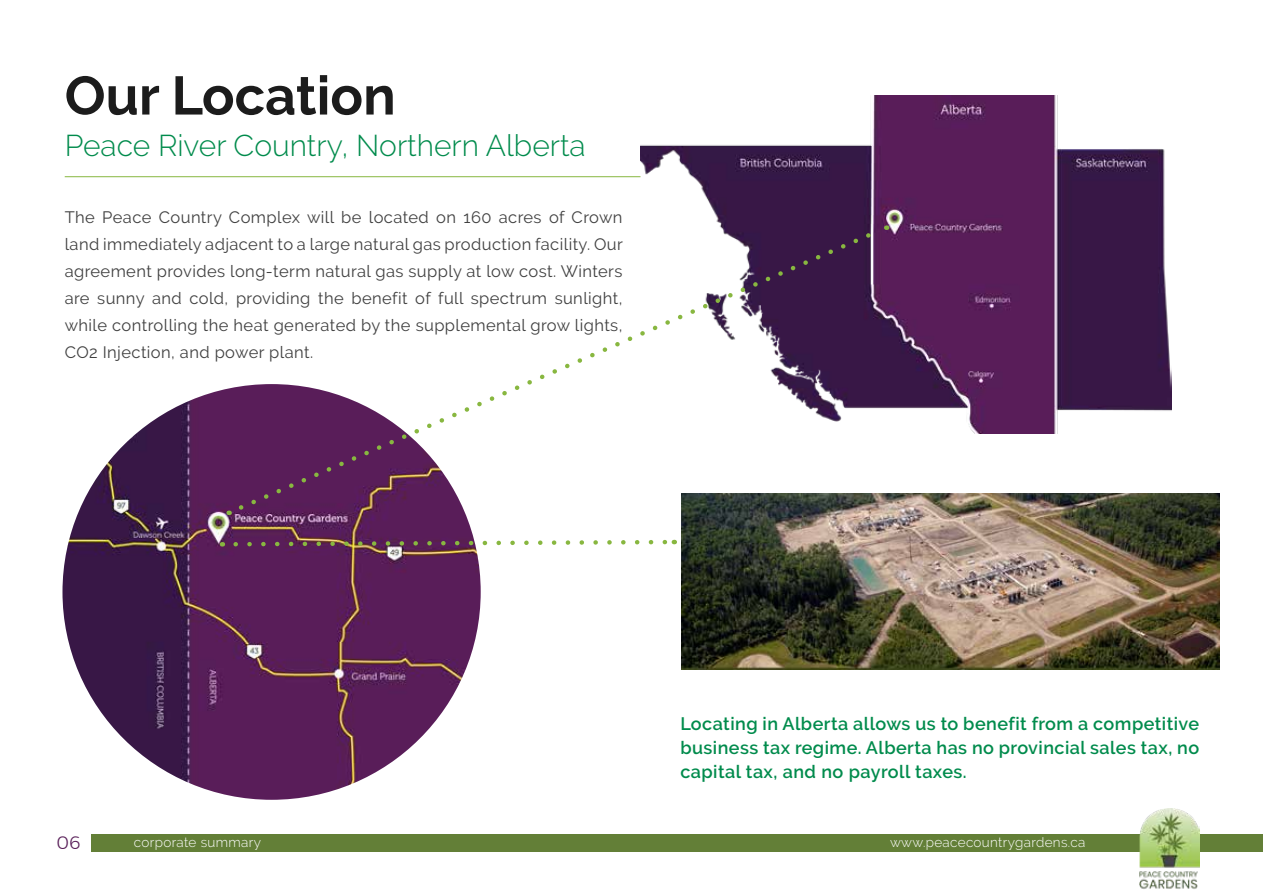
<style>
.page{position:relative;width:1263px;height:893px;background:#fff}
.page>*{position:absolute;margin:0;border:0;box-sizing:border-box;transform-origin:0 0}
.t1{font:700 54px "Raleway";color:#1c1c1c}
.t2{font:300 30px "Raleway";color:#008b4c}
.t3{font:600 18px/24px "Raleway";letter-spacing:.025em;color:#008b4c;text-align:justify}
.t4{font:300 18px "Montserrat";color:#581e58}
.t5{font:16.5px/27px "Raleway";letter-spacing:.025em;color:#404040;text-align:justify}
.t6{font:300 13.5px "Raleway";letter-spacing:.025em;color:#fff}
</style>
<div class="page">
<img style="left:62px;top:387px;width:419px;height:413px">
<img style="left:640px;top:96px;width:532px;height:337px">
<img style="left:681px;top:494px;width:538px;height:175px">
<hr style="left:65px;top:176px;width:575px;height:1px;background:#88b740">
<svg style="left:235px;top:224px;width:651px;height:289px"></svg>
<svg style="left:231px;top:538px;width:444px;height:11px"></svg>
<div style="left:91px;top:835px;width:1172px;height:17px;background:#637f37"></div>
<img style="left:1139px;top:808px;width:60px;height:81px">
<h1 class="t1" style="left:65px;top:65px;width:332px">Our Location</h1>
<h2 class="t2" style="left:65px;top:128px;width:522px">Peace River Country, Northern Alberta</h2>
<p class="t5" style="left:65px;top:203px;width:560px">The Peace Country Complex will be located on 160 acres of Crown land immediately adjacent to a large natural gas production facility. Our agreement provides long-term natural gas supply at low cost. Winters are sunny and cold, providing the benefit of full spectrum sunlight, while controlling the heat generated by the supplemental grow lights, CO2 Injection, and power plant.</p>
<p class="t3" style="left:680px;top:712px;width:520px">Locating in Alberta allows us to benefit from a competitive business tax regime. Alberta has no provincial sales tax, no capital tax, and no payroll taxes.</p>
<p class="t4" style="left:56px;top:829px;width:26px">06</p>
<p class="t6" style="left:134px;top:835px;width:128px">corporate summary</p>
<p class="t6" style="left:890px;top:835px;width:197px">www.peacecountrygardens.ca</p>
</div>
